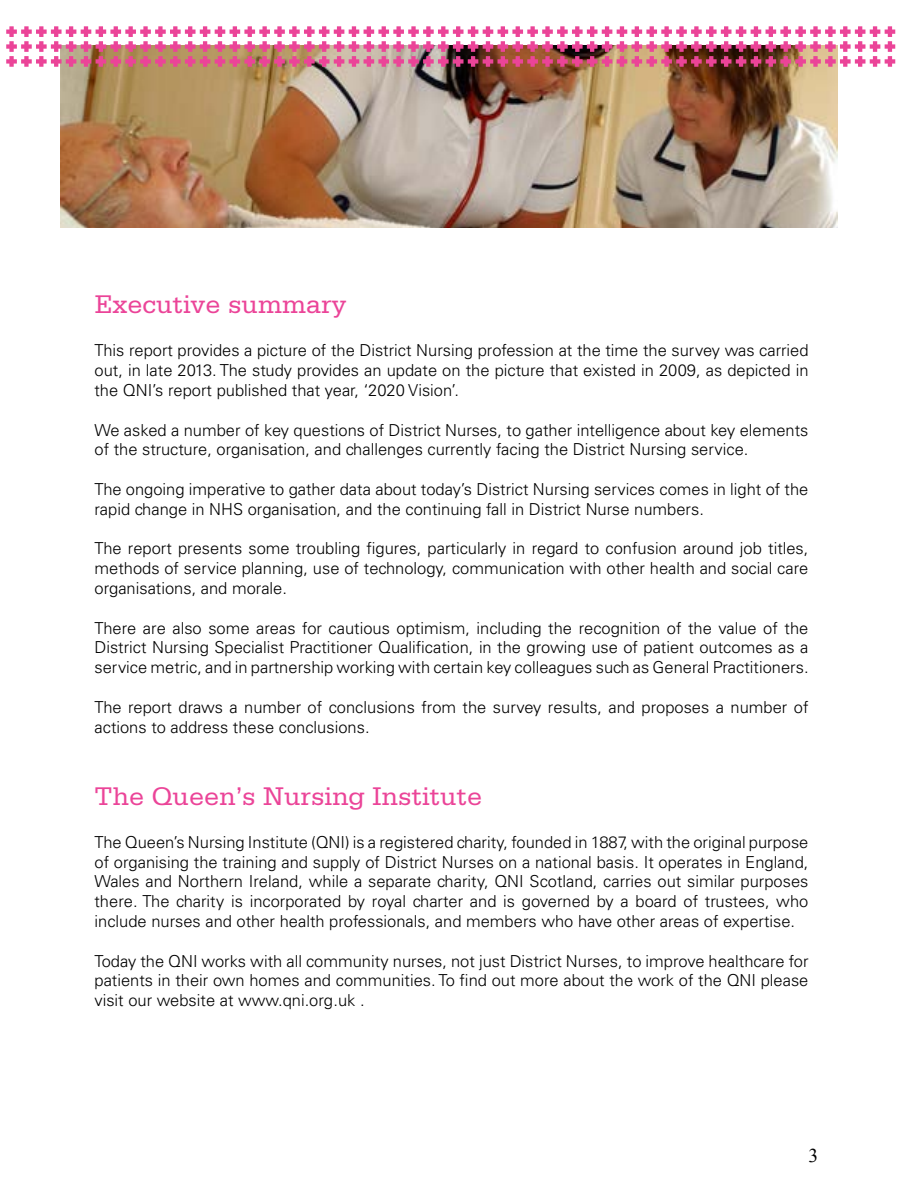
<style>
.page{position:relative;width:900px;height:1200px;background:#fff}
.page>*{position:absolute;margin:0;border:0;box-sizing:border-box;transform-origin:0 0}
.t1{font:27px "Serifa Std";color:#eb4498}
.t2{font:19.5px "Times New Roman";color:#000}
.t3{font:300 16.5px/19.8px "Univers LT Std";color:#000;text-align:justify}
</style>
<div class="page">
<img style="left:60px;top:67px;width:777px;height:161px">
<img style="left:6px;top:26px;width:889px;height:41px">
<h1 class="t1" style="left:94px;top:289px;width:254px">Executive summary</h1>
<p class="t3" style="left:94px;top:341px;width:716px">This report provides a picture of the District Nursing profession at the time the survey was carried out, in late 2013. The study provides an update on the picture that existed in 2009, as depicted in the QNI’s report published that year, ‘2020 Vision’.</p>
<p class="t3" style="left:94px;top:420px;width:716px">We asked a number of key questions of District Nurses, to gather intelligence about key elements of the structure, organisation, and challenges currently facing the District Nursing service.</p>
<p class="t3" style="left:94px;top:479px;width:715px">The ongoing imperative to gather data about today’s District Nursing services comes in light of the rapid change in NHS organisation, and the continuing fall in District Nurse numbers.</p>
<p class="t3" style="left:94px;top:539px;width:716px">The report presents some troubling figures, particularly in regard to confusion around job titles, methods of service planning, use of technology, communication with other health and social care organisations, and morale.</p>
<p class="t3" style="left:94px;top:618px;width:716px">There are also some areas for cautious optimism, including the recognition of the value of the District Nursing Specialist Practitioner Qualification, in the growing use of patient outcomes as a service metric, and in partnership working with certain key colleagues such as General Practitioners.</p>
<p class="t3" style="left:94px;top:697px;width:716px">The report draws a number of conclusions from the survey results, and proposes a number of actions to address these conclusions.</p>
<h1 class="t1" style="left:94px;top:781px;width:389px">The Queen’s Nursing Institute</h1>
<p class="t3" style="left:94px;top:832px;width:716px">The Queen’s Nursing Institute (QNI) is a registered charity, founded in 1887, with the original purpose of organising the training and supply of District Nurses on a national basis. It operates in England, Wales and Northern Ireland, while a separate charity, QNI Scotland, carries out similar purposes there. The charity is incorporated by royal charter and is governed by a board of trustees, who include nurses and other health professionals, and members who have other areas of expertise.</p>
<p class="t3" style="left:94px;top:951px;width:716px">Today the QNI works with all community nurses, not just District Nurses, to improve healthcare for patients in their own homes and communities. To find out more about the work of the QNI please visit our website at www.qni.org.uk .</p>
<p class="t2" style="left:808px;top:1143px;width:11px">3</p>
</div>
